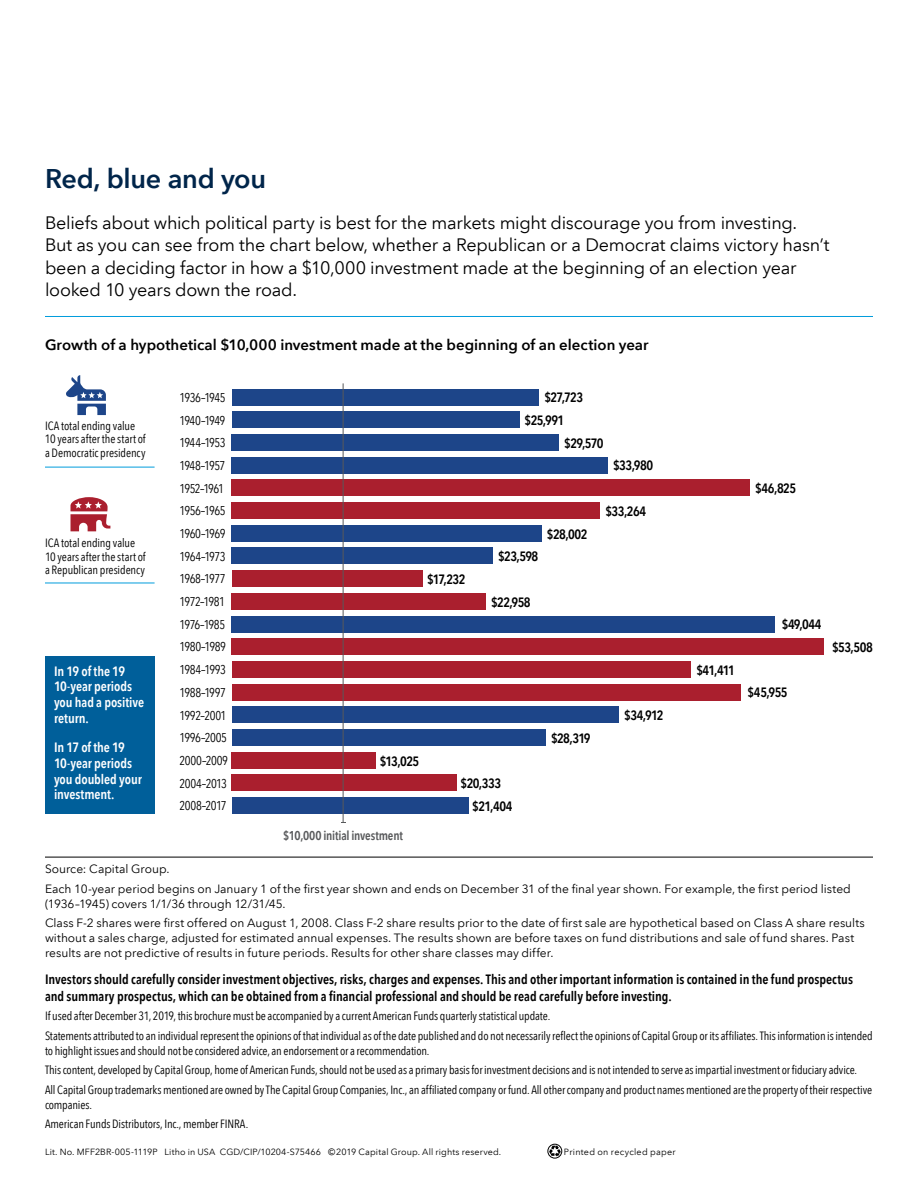
<style>
.page{position:relative;width:918px;height:1188px;background:#fff}
.page>*{position:absolute;margin:0;border:0;box-sizing:border-box;transform-origin:0 0}
.footnote-8_10{font:600 27px "Avenir Next LT Com";letter-spacing:-.01em;color:#00254a}
.footnote-8_10-2{font:18px/22.5px "Avenir Next LT Com";letter-spacing:-.015em;color:#000}
.footnote-8_10-3{font:600 15px "Avenir Next LT Com";color:#000}
.t1{font:600 condensed 13.5px/16.5px "Avenir Next LT Com";letter-spacing:-.005em;color:#000}
.t2{font:600 condensed 13.5px/15.8px "Avenir Next LT Com";letter-spacing:-.005em;color:#fff}
.t3{font:600 condensed 13.5px/22.6px "Avenir Next LT Com";letter-spacing:-.035em;color:#000}
.t4{font:condensed 12.75px "Avenir Next LT Com";letter-spacing:-.045em;color:#000}
.t5{font:600 condensed 12.75px "Avenir Next LT Com";letter-spacing:-.015em;color:#58595b}
.t6{font:condensed 12.75px "Avenir Next LT Com";letter-spacing:-.02em;color:#000}
.t7{font:condensed 12.75px "Avenir Next LT Com";letter-spacing:-.065em;color:#000}
.Body_text-9_12{font:condensed 12px/13.5px "Avenir Next LT Com";letter-spacing:-.01em;color:#000}
.footnote-8_10-4{font:12px/15px "Avenir Next LT Com";color:#000}
.t8{font:9px "Avenir Next LT Com";letter-spacing:.015em;color:#000}
</style>
<div class="page">
<svg style="left:549px;top:1146px;width:12px;height:11px"></svg>
<div style="left:548px;top:1144px;width:14px;height:14px;border:1px solid #000;border-radius:50%"></div>
<hr style="left:45px;top:316px;width:828px;height:1px;background:#009cdc">
<div style="left:232px;top:389px;width:307px;height:16px;background:#1d4589"></div>
<div style="left:232px;top:412px;width:288px;height:16px;background:#1d4589"></div>
<div style="left:232px;top:434px;width:327px;height:17px;background:#1d4589"></div>
<div style="left:232px;top:457px;width:376px;height:16px;background:#1d4589"></div>
<div style="left:232px;top:480px;width:518px;height:16px;background:#aa1f2e"></div>
<div style="left:232px;top:502px;width:368px;height:17px;background:#aa1f2e"></div>
<div style="left:232px;top:525px;width:310px;height:16px;background:#1d4589"></div>
<div style="left:232px;top:548px;width:261px;height:16px;background:#1d4589"></div>
<div style="left:232px;top:571px;width:191px;height:16px;background:#aa1f2e"></div>
<div style="left:232px;top:593px;width:254px;height:17px;background:#aa1f2e"></div>
<div style="left:232px;top:616px;width:543px;height:16px;background:#1d4589"></div>
<div style="left:232px;top:639px;width:592px;height:16px;background:#aa1f2e"></div>
<div style="left:232px;top:661px;width:458px;height:17px;background:#aa1f2e"></div>
<div style="left:232px;top:684px;width:509px;height:16px;background:#aa1f2e"></div>
<div style="left:232px;top:707px;width:386px;height:16px;background:#1d4589"></div>
<div style="left:232px;top:729px;width:313px;height:17px;background:#1d4589"></div>
<div style="left:232px;top:752px;width:144px;height:16px;background:#aa1f2e"></div>
<div style="left:232px;top:775px;width:225px;height:16px;background:#aa1f2e"></div>
<div style="left:232px;top:797px;width:237px;height:17px;background:#1d4589"></div>
<hr style="left:343px;top:383px;width:1px;height:440px;background:#58595b">
<div style="left:45px;top:656px;width:110px;height:158px;background:#005f9a"></div>
<svg style="left:71px;top:497px;width:39px;height:34px"></svg>
<svg style="left:66px;top:375px;width:40px;height:40px"></svg>
<hr style="left:45px;top:467px;width:110px;height:1px;background:#009cdc">
<hr style="left:45px;top:583px;width:110px;height:1px;background:#009cdc">
<hr style="left:45px;top:857px;width:828px;height:1px;background:#000">
<p class="footnote-8_10" style="left:45px;top:163px;width:223px">Red, blue and you</p>
<p class="footnote-8_10-2" style="left:45px;top:211px;width:786px">Beliefs about which political party is best for the markets might discourage you from investing.<br>But as you can see from the chart below, whether a Republican or a Democrat claims victory hasn’t been a deciding factor in how a $10,000 investment made at the beginning of an election year looked 10 years down the road.</p>
<p class="footnote-8_10-3" style="left:45px;top:336px;width:605px">Growth of a hypothetical $10,000 investment made at the beginning of an election year</p>
<p class="Body_text-9_12" style="left:45px;top:419px;width:102px">ICA total ending value<br>10 years after the start of a Democratic presidency</p>
<p class="Body_text-9_12" style="left:45px;top:536px;width:92px">ICA total ending value</p>
<p class="Body_text-9_12" style="left:45px;top:550px;width:102px">10 years after the start of</p>
<p class="Body_text-9_12" style="left:45px;top:563px;width:102px">a Republican presidency</p>
<p class="t2" style="left:54px;top:663px;width:92px">In 19 of the 19<br>10-year periods you had a positive return.</p>
<p class="t2" style="left:54px;top:739px;width:89px">In 17 of the 19<br>10-year periods you doubled your investment.</p>
<p class="t4" style="left:180px;top:390px;width:47px">1936–1945</p>
<p class="t1" style="left:544px;top:389px;width:40px">$27,723</p>
<p class="t1" style="left:525px;top:412px;width:41px">$25,991</p>
<p class="t1" style="left:564px;top:435px;width:41px">$29,570</p>
<p class="t4" style="left:180px;top:412px;width:47px">1940–1949</p>
<p class="t4" style="left:180px;top:435px;width:48px">1944–1953</p>
<p class="t4" style="left:180px;top:458px;width:47px">1948–1957</p>
<p class="t7" style="left:180px;top:480px;width:46px">1952–1961</p>
<p class="t1" style="left:613px;top:457px;width:42px">$33,980</p>
<p class="t4" style="left:180px;top:503px;width:48px">1956–1965</p>
<p class="t4" style="left:180px;top:526px;width:47px">1960–1969</p>
<p class="t4" style="left:180px;top:549px;width:48px">1964–1973</p>
<p class="t4" style="left:180px;top:571px;width:47px">1968–1977</p>
<p class="t4" style="left:180px;top:594px;width:47px">1972–1981</p>
<p class="t4" style="left:180px;top:617px;width:47px">1976–1985</p>
<p class="t4" style="left:180px;top:639px;width:48px">1980–1989</p>
<p class="t4" style="left:180px;top:662px;width:48px">1984–1993</p>
<p class="t4" style="left:180px;top:685px;width:48px">1988–1997</p>
<p class="t4" style="left:180px;top:707px;width:48px">1992–2001</p>
<p class="t4" style="left:180px;top:730px;width:49px">1996–2005</p>
<p class="t6" style="left:180px;top:753px;width:50px">2000–2009</p>
<p class="t4" style="left:180px;top:775px;width:49px">2004–2013</p>
<p class="t4" style="left:180px;top:798px;width:49px">2008–2017</p>
<p class="t1" style="left:427px;top:571px;width:40px">$17,232</p>
<p class="t1" style="left:498px;top:548px;width:42px">$23,598</p>
<p class="t1" style="left:547px;top:526px;width:42px">$28,002</p>
<p class="t1" style="left:491px;top:594px;width:41px">$22,958</p>
<p class="t1" style="left:605px;top:503px;width:42px">$33,264</p>
<p class="t1" style="left:380px;top:752px;width:41px">$13,025</p>
<p class="t5" style="left:283px;top:827px;width:121px">$10,000 initial investment</p>
<p class="t3" style="left:472px;top:772px;width:42px;text-indent:-12px">$20,333 $21,404</p>
<p class="t1" style="left:551px;top:730px;width:41px">$28,319</p>
<p class="t1" style="left:624px;top:707px;width:41px">$34,912</p>
<p class="t1" style="left:755px;top:480px;width:42px">$46,825</p>
<p class="t1" style="left:696px;top:662px;width:40px">$41,411</p>
<p class="t1" style="left:782px;top:616px;width:42px">$49,044</p>
<p class="t1" style="left:832px;top:639px;width:42px">$53,508</p>
<p class="t1" style="left:748px;top:684px;width:41px">$45,955</p>
<p class="footnote-8_10-4" style="left:45px;top:861px;width:126px">Source: Capital Group.</p>
<p class="footnote-8_10-4" style="left:45px;top:881px;width:807px">Each 10-year period begins on January 1 of the first year shown and ends on December 31 of the final year shown. For example, the first period listed (1936–1945) covers 1/1/36 through 12/31/45.</p>
<p class="footnote-8_10-4" style="left:45px;top:915px;width:821px">Class F-2 shares were first offered on August 1, 2008. Class F-2 share results prior to the date of first sale are hypothetical based on Class A share results without a sales charge, adjusted for estimated annual expenses. The results shown are before taxes on fund distributions and sale of fund shares. Past results are not predictive of results in future periods. Results for other share classes may differ.</p>
<p class="t1" style="left:45px;top:971px;width:810px">Investors should carefully consider investment objectives, risks, charges and expenses. This and other important information is contained in the fund prospectus and summary prospectus, which can be obtained from a financial professional and should be read carefully before investing.</p>
<p class="Body_text-9_12" style="left:45px;top:1009px;width:507px">If used after December 31, 2019, this brochure must be accompanied by a current American Funds quarterly statistical update.</p>
<p class="Body_text-9_12" style="left:45px;top:1028px;width:829px;line-height:15px">Statements attributed to an individual represent the opinions of that individual as of the date published and do not necessarily reflect the opinions of Capital Group or its affiliates. This information is intended to highlight issues and should not be considered advice, an endorsement or a recommendation.</p>
<p class="Body_text-9_12" style="left:45px;top:1060px;width:829px;line-height:19.5px">This content, developed by Capital Group, home of American Funds, should not be used as a primary basis for investment decisions and is not intended to serve as impartial investment or fiduciary advice.<br>All Capital Group trademarks mentioned are owned by The Capital Group Companies, Inc., an affiliated company or fund. All other company and product names mentioned are the property of their respective</p>
<p class="Body_text-9_12" style="left:45px;top:1095px;width:205px;line-height:19.5px">companies.<br>American Funds Distributors, Inc., member FINRA.</p>
<p class="t8" style="left:45px;top:1146px;width:458px">Lit. No. MFF2BR-005-1119P Litho in USA CGD/CIP/10204-S75466 ©2019 Capital Group. All rights reserved.</p>
<p class="t8" style="left:564px;top:1146px;width:113px">Printed on recycled paper</p>
</div>
